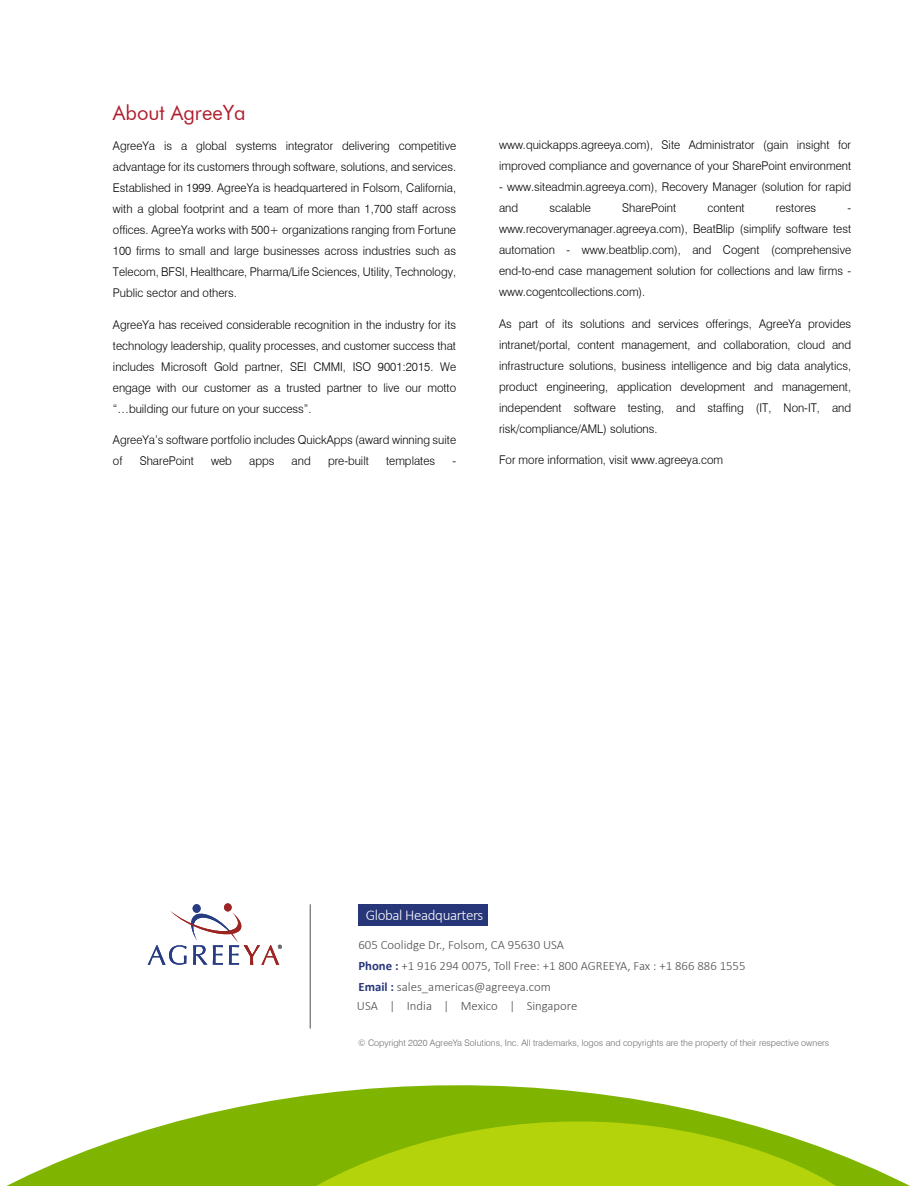
<style>
.page{position:relative;width:917px;height:1186px;background:#fff}
.page>*{position:absolute;margin:0;border:0;box-sizing:border-box;transform-origin:0 0}
.t1{font:21px "Futura BT";color:#ae1e2d;scale:.96 1}
.t2{font:300 15px "Calibri";letter-spacing:-.025em;color:#fff}
.t3{font:300 12.75px/21px "Calibri";color:#4d4e4e}
.t4{font:300 12.75px "Calibri";color:#4d4d4e}
.t5{font:300 12px/21px "Swiss 721 BT";color:#010101;text-align:justify;scale:.96 1}
.t6{font:300 9px "Swiss 721 BT";color:#6e6e71}
.s1{font-weight:700;color:#273679}
.s2{color:#4d4d4e}
</style>
<div class="page">
<svg style="left:8px;top:1085px;width:900px;height:100px"></svg>
<svg style="left:260px;top:1117px;width:636px;height:68px;background:#a9cc21"></svg>
<hr style="left:310px;top:904px;width:1px;height:124px;background:#4d4e4e">
<div style="left:358px;top:904px;width:129px;height:21px;background:#273679"></div>
<div style="left:193px;top:904px;width:8px;height:8px;background:#273c83;border-radius:50%"></div>
<div style="left:224px;top:903px;width:8px;height:8px;background:#9c2423;border-radius:50%"></div>
<svg style="left:148px;top:909px;width:134px;height:55px"></svg>
<h1 class="t1" style="left:113px;top:100px;width:140px">About AgreeYa</h1>
<p class="t5" style="left:113px;top:135px;width:359px">AgreeYa is a global systems integrator delivering competitive advantage for its customers through software, solutions, and services.<br>Established in 1999. AgreeYa is headquartered in Folsom, California, with a global footprint and a team of more than 1,700 staff across offices. AgreeYa works with 500+ organizations ranging from Fortune 100 firms to small and large businesses across industries such as Telecom, BFSI, Healthcare, Pharma/Life Sciences, Utility, Technology, Public sector and others.</p>
<p class="t5" style="left:113px;top:314px;width:359px">AgreeYa has received considerable recognition in the industry for its technology leadership, quality processes, and customer success that includes Microsoft Gold partner, SEI CMMI, ISO 9001:2015. We engage with our customer as a trusted partner to live our motto “…building our future on your success”.</p>
<p class="t5" style="left:113px;top:429px;width:359px">AgreeYa’s software portfolio includes QuickApps (award winning suite of</p>
<p class="t5" style="left:140px;top:450px;width:58px">SharePoint</p>
<p class="t5" style="left:211px;top:450px;width:23px">web</p>
<p class="t5" style="left:249px;top:450px;width:28px">apps</p>
<p class="t5" style="left:291px;top:450px;width:21px">and</p>
<p class="t5" style="left:328px;top:450px;width:44px">pre-built</p>
<p class="t5" style="left:386px;top:450px;width:52px">templates</p>
<p class="t5" style="left:452px;top:450px;width:5px">-</p>
<p class="t5" style="left:499px;top:134px;width:368px">www.quickapps.agreeya.com), Site Administrator (gain insight for improved compliance and governance of your SharePoint environment</p>
<p class="t5" style="left:499px;top:176px;width:368px">- www.siteadmin.agreeya.com), Recovery Manager (solution for rapid and</p>
<p class="t5" style="left:549px;top:197px;width:45px">scalable</p>
<p class="t5" style="left:622px;top:197px;width:58px">SharePoint</p>
<p class="t5" style="left:707px;top:197px;width:40px">content</p>
<p class="t5" style="left:775px;top:197px;width:43px">restores</p>
<p class="t5" style="left:499px;top:197px;width:368px;text-indent:348px">- www.recoverymanager.agreeya.com), BeatBlip (simplify software test automation - www.beatblip.com), and Cogent (comprehensive end-to-end case management solution for collections and law firms - www.cogentcollections.com).</p>
<p class="t5" style="left:499px;top:313px;width:368px">As part of its solutions and services offerings, AgreeYa provides intranet/portal, content management, and collaboration, cloud and infrastructure solutions, business intelligence and big data analytics, product engineering, application development and management, independent software testing, and staffing (IT, Non-IT, and risk/compliance/AML) solutions.</p>
<p class="t5" style="left:499px;top:449px;width:235px">For more information, visit www.agreeya.com</p>
<p class="t2" style="left:366px;top:905px;width:119px">Global Headquarters</p>
<p class="t3" style="left:358px;top:933px;width:388px">605 Coolidge Dr., Folsom, CA 95630 USA<br><span class="s1">Phone :</span> +1 916 294 0075, Toll Free: +1 800 AGREEYA, Fax : +1 866 886 1555<br><span class="s1">Email :</span> <span class="s2">sales_americas@agreeya.com</span></p>
<p class="t4" style="left:357px;top:997px;width:222px">USA | India | Mexico | Singapore</p>
<p class="t6" style="left:358px;top:1036px;width:472px">© Copyright 2020 AgreeYa Solutions, Inc. All trademarks, logos and copyrights are the property of their respective owners</p>
</div>
